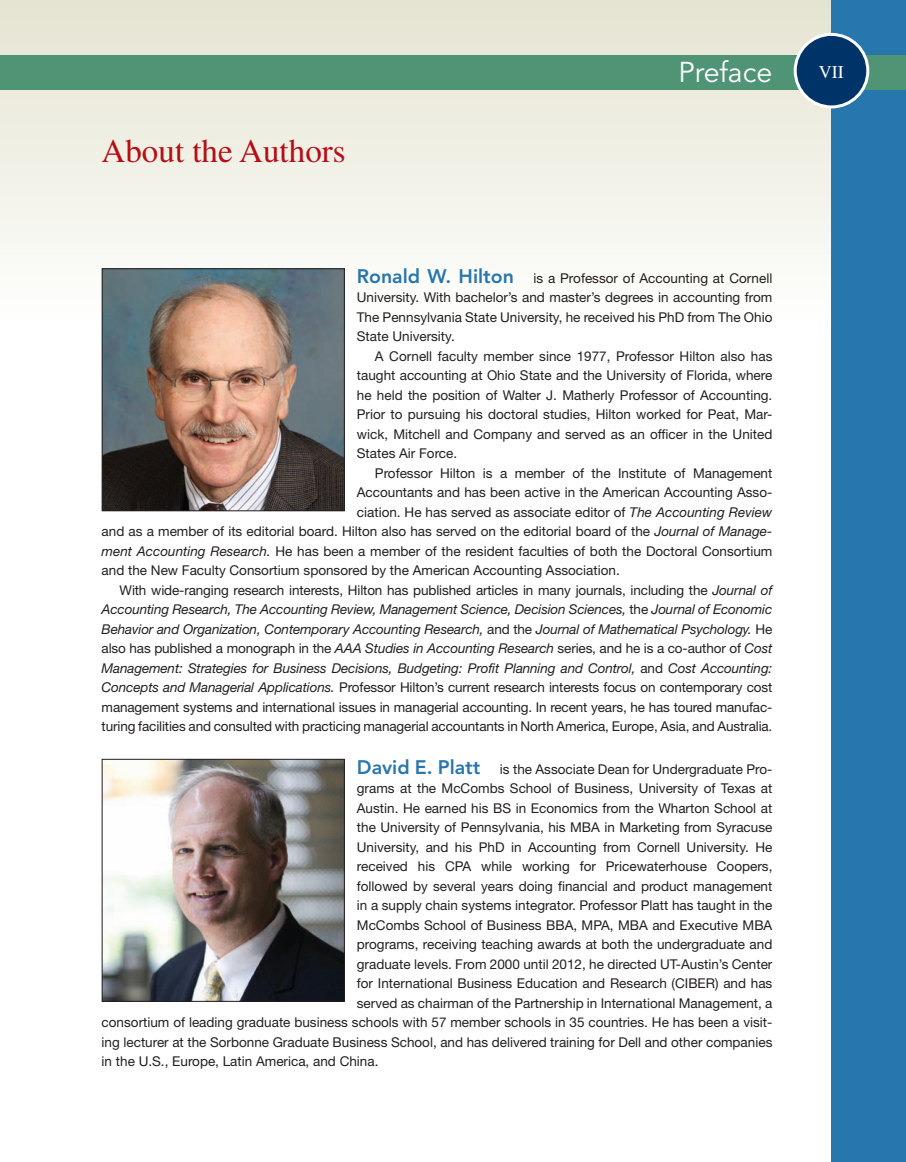
<style>
.page{position:relative;width:906px;height:1162px;background:#fff}
.page>*{position:absolute;margin:0;border:0;box-sizing:border-box;transform-origin:0 0}
.t1{font:33px "Times LT Std";color:#b50e16}
.t2{font:28.5px "Avenir LT Std";color:#fff}
.t3{font:18px "Times LT Std";color:#fff}
.t4{font:13.5px/19.5px "Helvetica Neue LT Std";color:#231f20;text-align:justify}
.t5{font:italic 13.5px "Helvetica Neue LT Std";letter-spacing:-.01em;color:#231f20}
.s1{font-family:"Avenir LT Std";font-weight:800;font-size:19.5px;color:#2777ac}
.s2{font-style:italic}
.s3{font-style:normal}
</style>
<div class="page">
<svg style="left:0;top:0;width:831px;height:328px"></svg>
<div style="left:831px;top:0;width:74px;height:1162px;background:#2777ac"></div>
<div style="left:0;top:55px;width:905px;height:35px;background:#4f9575"></div>
<div style="left:794px;top:34px;width:73px;height:73px;background:#003367;border-radius:50%"></div>
<div style="left:793px;top:33px;width:75px;height:75px;border:3px solid #fff;border-radius:50%"></div>
<img style="left:104px;top:270px;width:239px;height:239px">
<div style="left:102px;top:268px;width:243px;height:243px;border:1px solid #231f20"></div>
<img style="left:104px;top:761px;width:239px;height:238px">
<div style="left:102px;top:759px;width:243px;height:242px;border:1px solid #231f20"></div>
<h1 class="t1" style="left:102px;top:139px;width:245px">About the Authors</h1>
<h2 class="t2" style="left:678px;top:60px;width:95px">Preface</h2>
<h3 class="t3" style="left:818px;top:66px;width:26px">VII</h3>
<p class="t4" style="left:357px;top:270px;width:417px"><span class="s1">Ronald W. Hilton</span> is a Professor of Accounting at Cornell University. With bachelor’s and master’s degrees in accounting from The Pennsylvania State University, he received his PhD from The Ohio State University.</p>
<p class="t4" style="left:357px;top:348px;width:417px;text-indent:18px">A Cornell faculty member since 1977, Professor Hilton also has taught accounting at Ohio State and the University of Florida, where he held the position of Walter J. Matherly Professor of Accounting.<br>Prior to pursuing his doctoral studies, Hilton worked for Peat, Mar&shy;wick, Mitchell and Company and served as an officer in the United States Air Force.</p>
<p class="t4" style="left:375px;top:465px;width:399px">Professor Hilton is a member of the Institute of Management</p>
<p class="t4" style="left:357px;top:484px;width:417px">Accountants and has been active in the American Accounting Asso-</p>
<p class="t4" style="left:357px;top:504px;width:417px">ciation. He has served as associate editor of <span class="s2">The Accounting Review</span></p>
<p class="t4" style="left:102px;top:523px;width:672px">and as a member of its editorial board. Hilton also has served on the editorial board of the <span class="s2">Journal of Manage-</span></p>
<p class="t4" style="left:102px;top:543px;width:672px"><span class="s2">ment Accounting Research.</span> He has been a member of the resident faculties of both the Doctoral Consortium</p>
<p class="t4" style="left:102px;top:562px;width:519px">and the New Faculty Consortium sponsored by the American Accounting Association.</p>
<p class="t4" style="left:120px;top:582px;width:654px">With wide-ranging research interests, Hilton has published articles in many journals, including the <span class="s2">Journal of</span></p>
<p class="t5" style="left:102px;top:604px;width:672px">Accounting Research, The Accounting Review, Management Science, Decision Sciences, <span class="s3">the</span> Journal of Economic</p>
<p class="t5" style="left:102px;top:624px;width:672px">Behavior and Organization, Contemporary Accounting Research, <span class="s3">and the</span> Journal of Mathematical Psychology. <span class="s3">He</span></p>
<p class="t4" style="left:102px;top:640px;width:672px">also has published a monograph in the <span class="s2">AAA Studies in Accounting Research</span> series, and he is a co-author of <span class="s2">Cost</span></p>
<p class="t5" style="left:102px;top:663px;width:672px">Management: Strategies for Business Decisions, Budgeting: Profit Planning and Control, <span class="s3">and</span> Cost Accounting:</p>
<p class="t4" style="left:102px;top:679px;width:672px"><span class="s2">Concepts and Managerial Applications.</span> Professor Hilton’s current research interests focus on contemporary cost</p>
<p class="t4" style="left:102px;top:698px;width:672px">management systems and international issues in managerial accounting. In recent years, he has toured manufac-</p>
<p class="t4" style="left:102px;top:718px;width:672px">turing facilities and consulted with practicing managerial accountants in North America, Europe, Asia, and Australia.</p>
<p class="t4" style="left:357px;top:760px;width:417px"><span class="s1">David E. Platt</span> is the Associate Dean for Undergraduate Pro-</p>
<p class="t4" style="left:357px;top:780px;width:417px">grams at the McCombs School of Business, University of Texas at</p>
<p class="t4" style="left:357px;top:799px;width:417px">Austin. He earned his BS in Economics from the Wharton School at</p>
<p class="t4" style="left:357px;top:819px;width:417px">the University of Pennsylvania, his MBA in Marketing from Syracuse</p>
<p class="t4" style="left:357px;top:838px;width:417px">University, and his PhD in Accounting from Cornell University. He</p>
<p class="t4" style="left:357px;top:858px;width:417px">received his CPA while working for Pricewaterhouse Coopers,</p>
<p class="t4" style="left:357px;top:877px;width:417px">followed by several years doing financial and product management</p>
<p class="t4" style="left:357px;top:897px;width:417px">in a supply chain systems integrator. Professor Platt has taught in the</p>
<p class="t4" style="left:357px;top:916px;width:417px">McCombs School of Business BBA, MPA, MBA and Executive MBA</p>
<p class="t4" style="left:357px;top:936px;width:417px">programs, receiving teaching awards at both the undergraduate and</p>
<p class="t4" style="left:357px;top:955px;width:417px">graduate levels. From 2000 until 2012, he directed UT-Austin’s Center</p>
<p class="t4" style="left:357px;top:975px;width:417px">for International Business Education and Research (CIBER) and has</p>
<p class="t4" style="left:357px;top:994px;width:417px">served as chairman of the Partnership in International Management, a</p>
<p class="t4" style="left:102px;top:1014px;width:672px">consortium of leading graduate business schools with 57 member schools in 35 countries. He has been a visit-</p>
<p class="t4" style="left:102px;top:1033px;width:672px">ing lecturer at the Sorbonne Graduate Business School, and has delivered training for Dell and other companies</p>
<p class="t4" style="left:102px;top:1053px;width:278px">in the U.S., Europe, Latin America, and China.</p>
</div>
